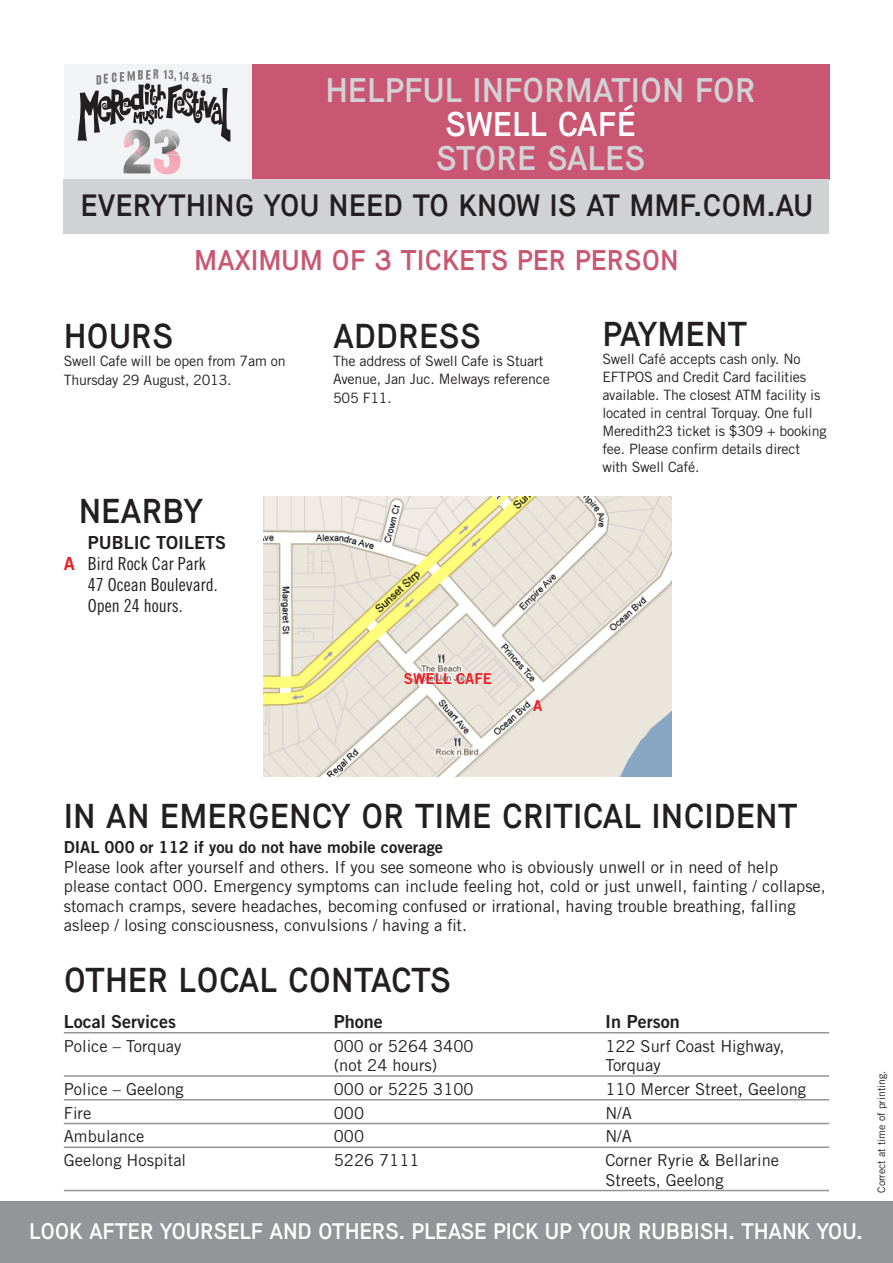
<style>
.page{position:relative;width:893px;height:1263px;background:#fff}
.page>*{position:absolute;margin:0;border:0;box-sizing:border-box;transform-origin:0 0}
.t1{font:34.5px "Maison";color:#231f20}
.t2{font:34.2px "Maison";color:#d1d2d4}
.t3{font:34.2px "Maison";color:#fff}
.t4{font:30.75px "Maison";color:#231f20}
.t5{font:28.5px "Maison";color:#c95773}
.t6{font:22.5px "Maison";letter-spacing:-.01em;color:#fff}
.t7{font:18px/21px "Trade Gothic Cond Eighteen";color:#231f20}
.t8{font:18px "Trade Gothic Bold Two";color:#231f20}
.t9{font:16.5px/19.5px "Trade Gothic";color:#231f20}
.t10{font:16.5px "Trade Gothic Bold Two";color:#231f20}
.t11{font:15px "Trade Gothic Bold Two";color:#ee1d23}
.t12{font:14.25px/18px "Trade Gothic";letter-spacing:-.015em;color:#231f20}
.t13{font:10.5px "Trade Gothic";color:#231f20}
.s1{font-family:"Trade Gothic Bold Two";color:#ee1d23}
</style>
<div class="page">
<img style="left:264px;top:497px;width:407px;height:279px">
<hr style="left:64px;top:1032px;width:765px;height:1px;background:#939598">
<hr style="left:64px;top:1075px;width:765px;height:2px;background:#939598">
<hr style="left:64px;top:1099px;width:765px;height:1px;background:#939598">
<hr style="left:64px;top:1123px;width:765px;height:1px;background:#939598">
<hr style="left:64px;top:1146px;width:765px;height:2px;background:#939598">
<hr style="left:64px;top:1190px;width:765px;height:1px;background:#939598">
<div style="left:0;top:1201px;width:893px;height:62px;background:#939598"></div>
<div style="left:64px;top:64px;width:485px;height:127px;background:#f2f3f4"></div>
<div style="left:252px;top:64px;width:577px;height:116px;background:#c95773"></div>
<div style="left:64px;top:180px;width:765px;height:54px;background:#d1d2d4"></div>
<img style="left:123px;top:141px;width:27px;height:32px">
<img style="left:154px;top:141px;width:26px;height:33px">
<svg style="left:78px;top:69px;width:152px;height:72px"></svg>
<h2 class="t2" style="left:325px;top:70px;width:98px">HELPFUL</h2>
<h2 class="t2" style="left:473px;top:70px;width:32px">INFORMAT</h2>
<h2 class="t2" style="left:631px;top:70px;width:84px">ION FOR</h2>
<h2 class="t3" style="left:445px;top:104px;width:66px">SWELL</h2>
<h2 class="t3" style="left:557px;top:104px;width:80px">CAF É</h2>
<h2 class="t2" style="left:436px;top:138px;width:21px">STORE</h2>
<h2 class="t2" style="left:547px;top:138px;width:21px">SALES</h2>
<h3 class="t4" style="left:81px;top:188px;width:734px">EVERYTHI NG YOU NEED TO KNOW IS AT MMF.COM.AU</h3>
<h3 class="t5" style="left:194px;top:243px;width:486px">MAXI MUM OF 3 TI CKETS PER PERSON</h3>
<h1 class="t1" style="left:64px;top:316px;width:111px">HOURS</h1>
<p class="t12" style="left:64px;top:351px;width:223px;line-height:19.5px">Swell Cafe will be open from 7am on<br>Thursday 29 August, 2013.</p>
<h1 class="t1" style="left:79px;top:491px;width:21px">NEAR</h1>
<h1 class="t1" style="left:163px;top:491px;width:42px">BY</h1>
<p class="t8" style="left:88px;top:532px;width:129px">Public Toilets</p>
<p class="t7" style="left:88px;top:553px;width:131px;text-indent:-24px"><span class="s1">A</span> Bird Rock Car Park<br>47 Ocean Boulevard.<br>Open 24 hours.</p>
<h1 class="t1" style="left:333px;top:316px;width:149px">ADDRESS</h1>
<p class="t12" style="left:333px;top:352px;width:218px">The address of Swell Cafe is Stuart<br>Avenue, Jan Juc. Melways reference</p>
<p class="t12" style="left:333px;top:389px;width:60px">505 F11.</p>
<p class="t11" style="left:404px;top:669px;width:88px">SWELL CAFE</p>
<p class="t11" style="left:533px;top:696px;width:11px">A</p>
<h1 class="t1" style="left:602px;top:313px;width:147px">PAYMENT</h1>
<p class="t12" style="left:602px;top:349px;width:226px">Swell Café accepts cash only. No<br>EFTPOS and Credit Card facilities available. The closest ATM facility is located in central Torquay. One full<br>Meredith23 ticket is $309 + booking fee. Please confirm details direct with Swell Café.</p>
<h1 class="t1" style="left:64px;top:796px;width:735px">IN AN EMERGENCY OR TI ME CRITICAL I NCI DENT</h1>
<p class="t10" style="left:64px;top:837px;width:381px">DIAL 000 or 112 if you do not have mobile coverage</p>
<p class="t9" style="left:64px;top:857px;width:764px">Please look after yourself and others. If you see someone who is obviously unwell or in need of help please contact 000. Emergency symptoms can include feeling hot, cold or just unwell, fainting / collapse, stomach cramps, severe headaches, becoming confused or irrational, having trouble breathing, falling asleep / losing consciousness, convulsions / having a fit.</p>
<h1 class="t1" style="left:64px;top:960px;width:389px">OTH ER LOCAL CONTACTS</h1>
<p class="t8" style="left:64px;top:1010px;width:114px">Local Services</p>
<p class="t8" style="left:334px;top:1010px;width:51px">Phone</p>
<p class="t8" style="left:605px;top:1010px;width:76px">In Person</p>
<p class="t9" style="left:64px;top:1036px;width:119px">Police – Torquay</p>
<p class="t9" style="left:334px;top:1036px;width:141px">000 or 5264 3400</p>
<p class="t9" style="left:605px;top:1036px;width:181px">122 Surf Coast Highway,</p>
<p class="t9" style="left:334px;top:1055px;width:105px">(not 24 hours)</p>
<p class="t9" style="left:605px;top:1055px;width:57px">Torquay</p>
<p class="t9" style="left:64px;top:1079px;width:122px">Police – Geelong</p>
<p class="t9" style="left:334px;top:1079px;width:141px">000 or 5225 3100</p>
<p class="t9" style="left:605px;top:1079px;width:202px">110 Mercer Street, Geelong</p>
<p class="t9" style="left:64px;top:1103px;width:29px">Fire</p>
<p class="t9" style="left:334px;top:1103px;width:32px">000</p>
<p class="t9" style="left:605px;top:1103px;width:28px">N/A</p>
<p class="t9" style="left:64px;top:1126px;width:82px">Ambulance</p>
<p class="t9" style="left:334px;top:1126px;width:32px">000</p>
<p class="t9" style="left:605px;top:1126px;width:28px">N/A</p>
<p class="t9" style="left:64px;top:1150px;width:124px">Geelong Hospital</p>
<p class="t9" style="left:334px;top:1150px;width:87px">5226 7111</p>
<p class="t9" style="left:605px;top:1150px;width:175px">Corner Ryrie &amp; Bellarine<br>Streets, Geelong</p>
<h3 class="t6" style="left:29px;top:1218px;width:835px">LOOK AFTER YOURSELF AND OTH ERS. PLEASE PICK UP YOUR RUBBISH . THANK YOU.</h3>
<p class="t13" style="left:875px;top:1193px;width:124px;rotate:-90deg">Correct at time of printing.</p>
</div>
